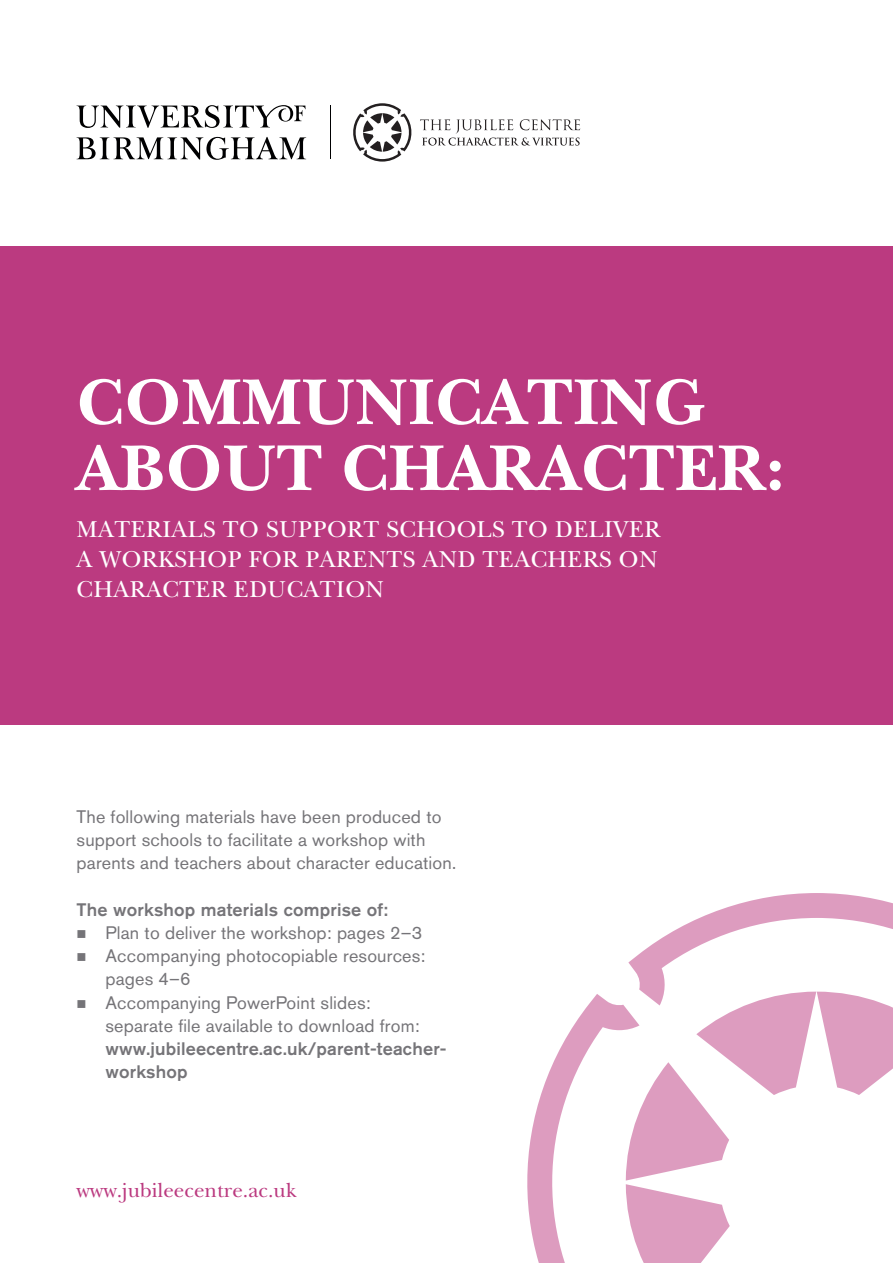
<style>
.page{position:relative;width:893px;height:1263px;background:#fff}
.page>*{position:absolute;margin:0;border:0;box-sizing:border-box;transform-origin:0 0}
.t1{font:700 67.5px/66px "New Baskerville LT";letter-spacing:.01em;color:#fff}
.t2{font:24px/30px "New Baskerville LT";letter-spacing:.02em;color:#fff}
.t3{font:21px "New Baskerville LT";color:#bb3a80}
.t4{font:18px/23.2px "Akzidenz Grotesk BQ";letter-spacing:.01em;color:#757478}
.t5{font:500 18px/23.2px "Akzidenz Grotesk BQ";letter-spacing:.01em;color:#757478}
</style>
<div class="page">
<div style="left:0;top:247px;width:893px;height:478px;background:#bb3a80"></div>
<svg style="left:527px;top:893px;width:366px;height:370px"></svg>
<svg style="left:77px;top:105px;width:229px;height:23px"></svg>
<svg style="left:77px;top:137px;width:229px;height:23px"></svg>
<hr style="left:330px;top:105px;width:1px;height:54px;background:#000001">
<svg style="left:353px;top:103px;width:59px;height:59px"></svg>
<svg style="left:420px;top:119px;width:160px;height:27px"></svg>
<h1 class="t1" style="left:77px;top:369px;width:710px">COMMUNICATING<br>ABOUT CHARACTER:</h1>
<h2 class="t2" style="left:77px;top:514px;width:585px">MATERIALS TO SUPPORT SCHOOLS TO DELIVER<br>A WORKSHOP FOR PARENTS AND TEACHERS ON<br>CHARACTER EDUCATION</h2>
<p class="t4" style="left:77px;top:804px;width:381px">The following materials have been produced to support schools to facilitate a workshop with parents and teachers about character education.</p>
<p class="t5" style="left:77px;top:897px;width:313px">The workshop materials comprise of:</p>
<p class="t4" style="left:77px;top:921px;width:347px">■ Plan to deliver the workshop: pages 2–3</p>
<p class="t4" style="left:105px;top:944px;width:322px;text-indent:-29px">■ Accompanying photocopiable resources: pages 4–6</p>
<p class="t4" style="left:105px;top:990px;width:316px;text-indent:-29px">■ Accompanying PowerPoint slides: separate file available to download from:</p>
<p class="t5" style="left:105px;top:1037px;width:343px">www.jubileecentre.ac.uk/parent-teacher&shy;workshop</p>
<p class="t3" style="left:77px;top:1178px;width:222px">www.jubileecentre.ac.uk</p>
</div>
